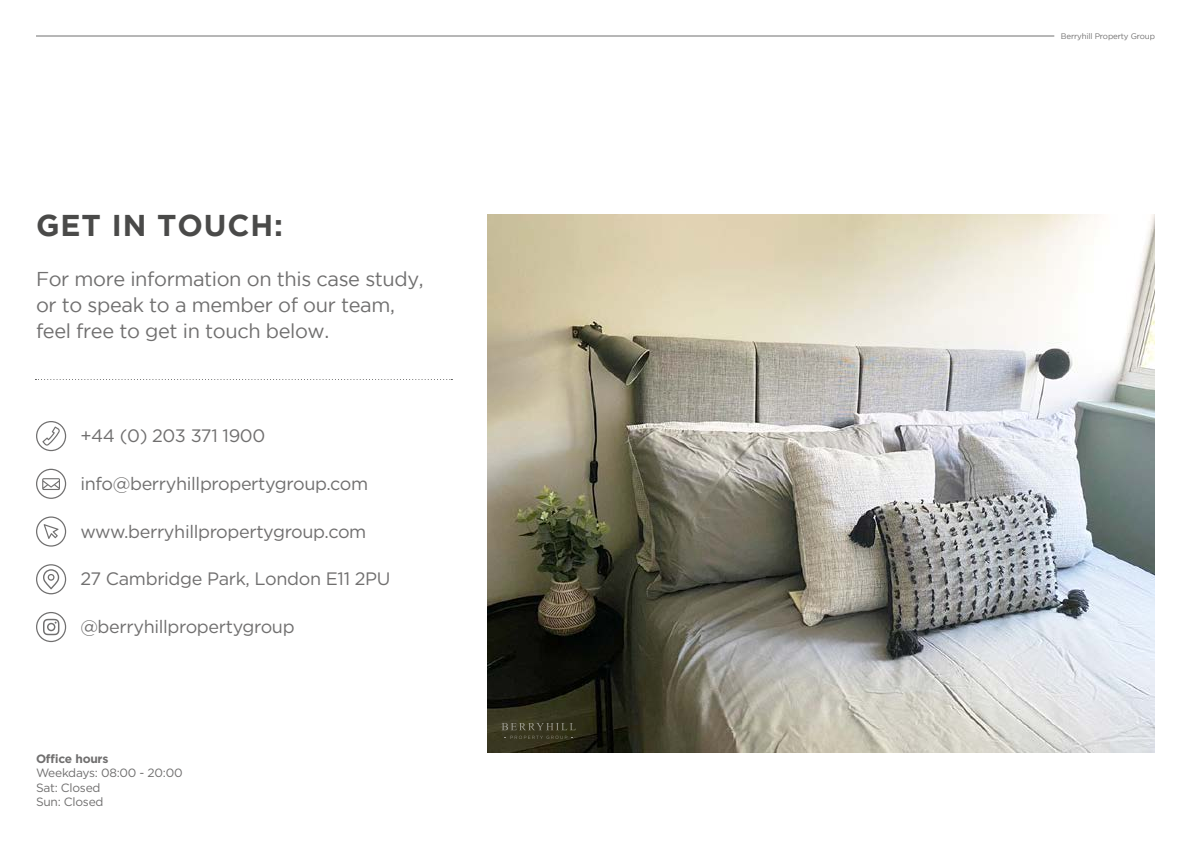
<style>
.page{position:relative;width:1191px;height:842px;background:#fff}
.page>*{position:absolute;margin:0;border:0;box-sizing:border-box;transform-origin:0 0}
.t1{font:700 30px "Gotham";letter-spacing:.03em;color:#4a4a49}
.t2{font:20px/26px "Gotham";letter-spacing:-.02em;color:#706f6f}
.t3{font:18px "Gotham";letter-spacing:-.02em;color:#706f6f}
.t4{font:12px/14.4px "Gotham";letter-spacing:-.02em;color:#706f6f}
.t5{font:700 12px "Gotham";letter-spacing:-.02em;color:#706f6f}
.t6{font:8px "Gotham";letter-spacing:-.02em;color:#706f6f}
</style>
<div class="page">
<hr style="left:36px;top:36px;width:1018px;height:1px;background:#706f6f">
<div style="left:36px;top:421px;width:30px;height:30px;border:1px solid #706f6f;border-radius:50%"></div>
<div style="left:36px;top:469px;width:30px;height:30px;border:1px solid #706f6f;border-radius:50%"></div>
<div style="left:36px;top:564px;width:30px;height:30px;border:1px solid #706f6f;border-radius:50%"></div>
<div style="left:36px;top:612px;width:30px;height:30px;border:1px solid #706f6f;border-radius:50%"></div>
<svg style="left:42px;top:478px;width:18px;height:12px"></svg>
<svg style="left:43px;top:569px;width:16px;height:20px"></svg>
<svg style="left:43px;top:619px;width:16px;height:16px"></svg>
<svg style="left:42px;top:426px;width:18px;height:20px"></svg>
<svg style="left:35px;top:379px;width:417px;height:1px"></svg>
<img style="left:487px;top:215px;width:667px;height:538px">
<div style="left:36px;top:516px;width:30px;height:31px;border:1px solid #706f6f;border-radius:50%"></div>
<svg style="left:44px;top:524px;width:15px;height:15px"></svg>
<svg style="left:504px;top:736px;width:69px;height:3px"></svg>
<svg style="left:501px;top:723px;width:75px;height:7px"></svg>
<h1 class="t1" style="left:36px;top:208px;width:249px">GET IN TOUCH:</h1>
<p class="t2" style="left:36px;top:266px;width:389px">For more information on this case study, or to speak to a member of our team, feel free to get in touch below.</p>
<p class="t3" style="left:80px;top:424px;width:186px">+44 (0) 203 371 1900</p>
<p class="t3" style="left:80px;top:472px;width:289px">info@berryhillpropertygroup.com</p>
<p class="t3" style="left:80px;top:520px;width:287px">www.berryhillpropertygroup.com</p>
<p class="t3" style="left:80px;top:568px;width:312px">27 Cambridge Park, London E11 2PU</p>
<p class="t3" style="left:80px;top:615px;width:216px">@berryhillpropertygroup</p>
<p class="t5" style="left:36px;top:750px;width:74px">Office hours</p>
<p class="t4" style="left:36px;top:765px;width:148px">Weekdays: 08:00 - 20:00<br>Sat: Closed<br>Sun: Closed</p>
<p class="t6" style="left:1061px;top:32px;width:95px">Berryhill Property Group</p>
</div>
